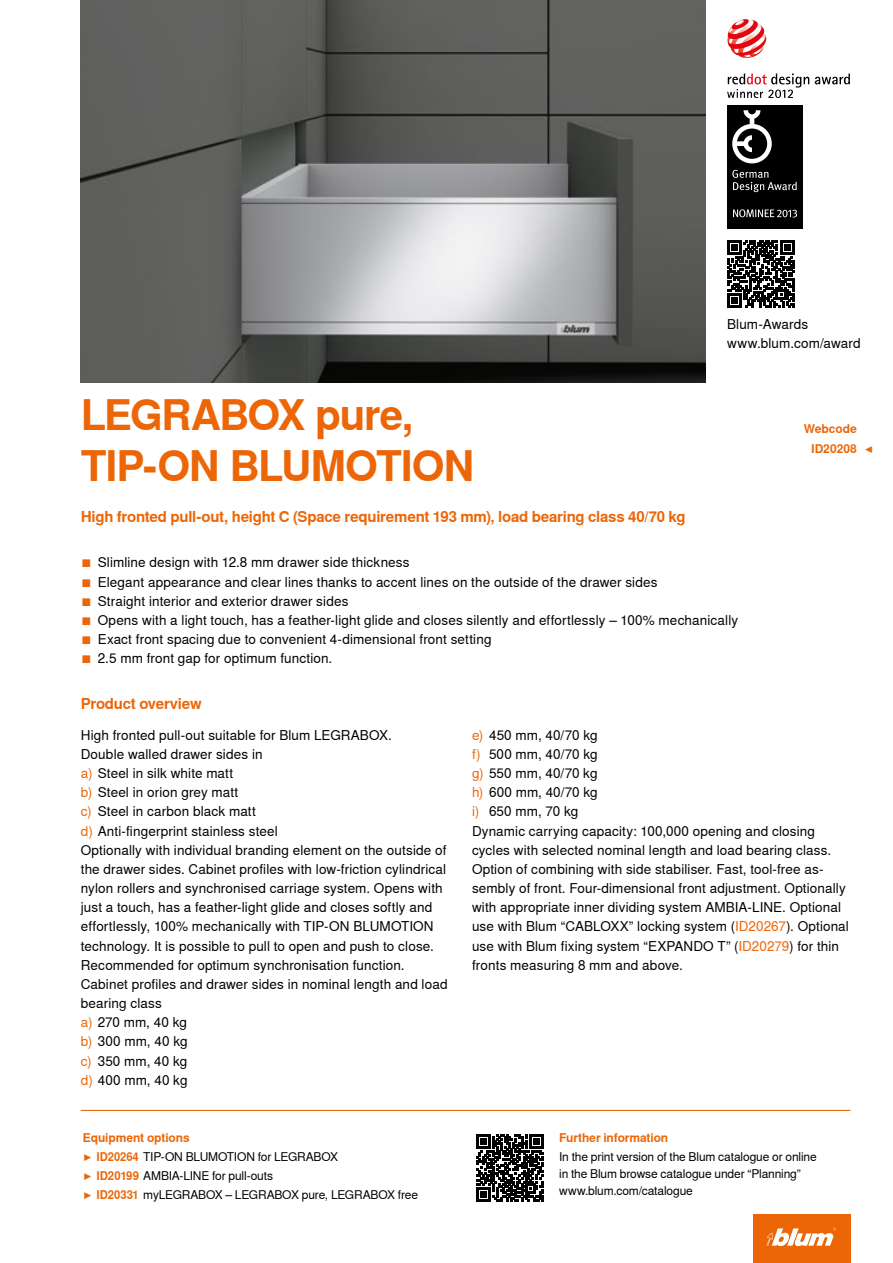
<style>
.page{position:relative;width:893px;height:1263px;background:#fff}
.page>*{position:absolute;margin:0;border:0;box-sizing:border-box;transform-origin:0 0}
.CB_AF_Ueber_Tit2{font:700 42px/50.4px "Nimbus Sans Global";letter-spacing:-.03em;color:#ec6608}
.CB_AF_Ueber_Ber1o_li{font:700 15px "Nimbus Sans Global";letter-spacing:-.015em;color:#ec6608}
.CB_AF_FliesIMG_li{font:13.5px/19.2px "Nimbus Sans Global";letter-spacing:.01em;color:#000}
.CB_AF_Bes_IMG9{font:13.5px "Nimbus Sans Global";letter-spacing:.01em;color:#000}
.CB_AF_Ueber_Ber2o_li{font:12px "Nimbus Sans Global";letter-spacing:-.015em;color:#000}
.CB_AF_Fliess_li{font:12px "Nimbus Sans Global";letter-spacing:-.01em;color:#000}
.CB_AF_Ueber_Ber2o_li-2{font:700 12px "Nimbus Sans Global";letter-spacing:-.01em;color:#ec6608}
.CB_AF_Ueber_Ber2o_re{font:700 12px "Nimbus Sans Global";letter-spacing:-.005em;color:#ec6608}
.s1{color:#ec6608}
.s2{font-weight:700;color:#ec6608}
</style>
<div class="page">
<img style="left:81px;top:0;width:625px;height:383px">
<svg style="left:815px;top:74px;width:35px;height:10px"></svg>
<svg style="left:727px;top:74px;width:82px;height:24px"></svg>
<svg style="left:727px;top:19px;width:39px;height:39px"></svg>
<div style="left:727px;top:105px;width:75px;height:124px;background:#000"></div>
<svg style="left:732px;top:110px;width:40px;height:53px"></svg>
<svg style="left:733px;top:209px;width:64px;height:8px"></svg>
<svg style="left:732px;top:170px;width:65px;height:22px"></svg>
<div style="left:753px;top:1214px;width:97px;height:49px;background:#ec6608"></div>
<svg style="left:767px;top:1227px;width:69px;height:19px"></svg>
<svg style="left:727px;top:240px;width:67px;height:67px"></svg>
<hr style="left:81px;top:1110px;width:769px;height:1px;background:#ec6608">
<svg style="left:476px;top:1134px;width:67px;height:67px"></svg>
<p class="CB_AF_Ueber_Tit2" style="left:81px;top:390px;width:395px">LEGRABOX pure,<br>TIP-ON BLUMOTION</p>
<p class="CB_AF_Ueber_Ber1o_li" style="left:81px;top:508px;width:606px">High fronted pull-out, height C (Space requirement 193 mm), load bearing class 40/70 kg</p>
<p class="CB_AF_FliesIMG_li" style="left:727px;top:314px;width:83px">Blum-Awards</p>
<p class="CB_AF_FliesIMG_li" style="left:727px;top:334px;width:135px">www.blum.com/award</p>
<p class="CB_AF_Ueber_Ber2o_re" style="left:804px;top:422px;width:55px">Webcode</p>
<p class="CB_AF_Ueber_Ber2o_re" style="left:811px;top:441px;width:47px">ID20208</p>
<p class="CB_AF_Ueber_Ber2o_re" style="left:865px;top:441px;width:11px">◀</p>
<p class="CB_AF_Bes_IMG9" style="left:81px;top:555px;width:330px"><span class="s1">■</span> Slimline design with 12.8 mm drawer side thickness</p>
<p class="CB_AF_Bes_IMG9" style="left:81px;top:574px;width:578px"><span class="s1">■</span> Elegant appearance and clear lines thanks to accent lines on the outside of the drawer sides</p>
<p class="CB_AF_Bes_IMG9" style="left:81px;top:593px;width:269px"><span class="s1">■</span> Straight interior and exterior drawer sides</p>
<p class="CB_AF_Bes_IMG9" style="left:81px;top:612px;width:659px"><span class="s1">■</span> Opens with a light touch, has a feather-light glide and closes silently and effortlessly – 100% mechanically</p>
<p class="CB_AF_Bes_IMG9" style="left:81px;top:631px;width:412px"><span class="s1">■</span> Exact front spacing due to convenient 4-dimensional front setting</p>
<p class="CB_AF_Bes_IMG9" style="left:81px;top:651px;width:253px"><span class="s1">■</span> 2.5 mm front gap for optimum function.</p>
<p class="CB_AF_Ueber_Ber1o_li" style="left:81px;top:695px;width:122px">Product overview</p>
<p class="CB_AF_FliesIMG_li" style="left:81px;top:725px;width:313px">High fronted pull-out suitable for Blum LEGRABOX.</p>
<p class="CB_AF_FliesIMG_li" style="left:81px;top:744px;width:183px">Double walled drawer sides in</p>
<p class="CB_AF_FliesIMG_li" style="left:81px;top:764px;width:154px"><span class="s1">a)</span> Steel in silk white matt</p>
<p class="CB_AF_FliesIMG_li" style="left:81px;top:783px;width:159px"><span class="s1">b)</span> Steel in orion grey matt</p>
<p class="CB_AF_FliesIMG_li" style="left:81px;top:802px;width:177px"><span class="s1">c)</span> Steel in carbon black matt</p>
<p class="CB_AF_FliesIMG_li" style="left:81px;top:821px;width:198px"><span class="s1">d)</span> Anti-fingerprint stainless steel</p>
<p class="CB_AF_FliesIMG_li" style="left:81px;top:840px;width:367px">Optionally with individual branding element on the outside of the drawer sides. Cabinet profiles with low-friction cylindrical nylon rollers and synchronised carriage system. Opens with just a touch, has a feather-light glide and closes softly and effortlessly, 100% mechanically with TIP-ON BLUMOTION technology. It is possible to pull to open and push to close.<br>Recommended for optimum synchronisation function.</p>
<p class="CB_AF_FliesIMG_li" style="left:81px;top:975px;width:368px">Cabinet profiles and drawer sides in nominal length and load bearing class</p>
<p class="CB_AF_FliesIMG_li" style="left:81px;top:1013px;width:108px"><span class="s1">a)</span> 270 mm, 40 kg</p>
<p class="CB_AF_FliesIMG_li" style="left:81px;top:1032px;width:108px"><span class="s1">b)</span> 300 mm, 40 kg</p>
<p class="CB_AF_FliesIMG_li" style="left:81px;top:1051px;width:108px"><span class="s1">c)</span> 350 mm, 40 kg</p>
<p class="CB_AF_FliesIMG_li" style="left:81px;top:1070px;width:108px"><span class="s1">d)</span> 400 mm, 40 kg</p>
<p class="CB_AF_Ueber_Ber2o_li-2" style="left:83px;top:1130px;width:108px">Equipment options</p>
<p class="CB_AF_Ueber_Ber2o_li" style="left:83px;top:1149px;width:257px"><span class="s1">▶</span> <span class="s2">ID20264</span> TIP-ON BLUMOTION for LEGRABOX</p>
<p class="CB_AF_Ueber_Ber2o_li" style="left:83px;top:1169px;width:192px"><span class="s1">▶</span> <span class="s2">ID20199</span> AMBIA-LINE for pull-outs</p>
<p class="CB_AF_Ueber_Ber2o_li" style="left:83px;top:1188px;width:337px"><span class="s1">▶</span> <span class="s2">ID20331</span> myLEGRABOX – LEGRABOX pure, LEGRABOX free</p>
<p class="CB_AF_FliesIMG_li" style="left:472px;top:725px;width:127px"><span class="s1">e)</span> 450 mm, 40/70 kg</p>
<p class="CB_AF_FliesIMG_li" style="left:472px;top:744px;width:127px"><span class="s1">f)</span> 500 mm, 40/70 kg</p>
<p class="CB_AF_FliesIMG_li" style="left:472px;top:764px;width:127px"><span class="s1">g)</span> 550 mm, 40/70 kg</p>
<p class="CB_AF_FliesIMG_li" style="left:472px;top:783px;width:127px"><span class="s1">h)</span> 600 mm, 40/70 kg</p>
<p class="CB_AF_FliesIMG_li" style="left:472px;top:802px;width:108px"><span class="s1">i)</span> 650 mm, 70 kg</p>
<p class="CB_AF_FliesIMG_li" style="left:472px;top:821px;width:378px">Dynamic carrying capacity: 100,000 opening and closing cycles with selected nominal length and load bearing class.<br>Option of combining with side stabiliser. Fast, tool-free as&shy;sembly of front. Four-dimensional front adjustment. Optionally with appropriate inner dividing system AMBIA-LINE. Optional use with Blum “CABLOXX” locking system (<span class="s1">ID20267</span>). Optional use with Blum fixing system “EXPANDO T” (<span class="s1">ID20279</span>) for thin fronts measuring 8 mm and above.</p>
<p class="CB_AF_Ueber_Ber2o_li-2" style="left:559px;top:1130px;width:111px">Further information</p>
<p class="CB_AF_Fliess_li" style="left:559px;top:1149px;width:259px">In the print version of the Blum catalogue or online</p>
<p class="CB_AF_Fliess_li" style="left:559px;top:1166px;width:243px">in the Blum browse catalogue under “Planning”</p>
<p class="CB_AF_Fliess_li" style="left:559px;top:1183px;width:135px">www.blum.com/catalogue</p>
</div>
